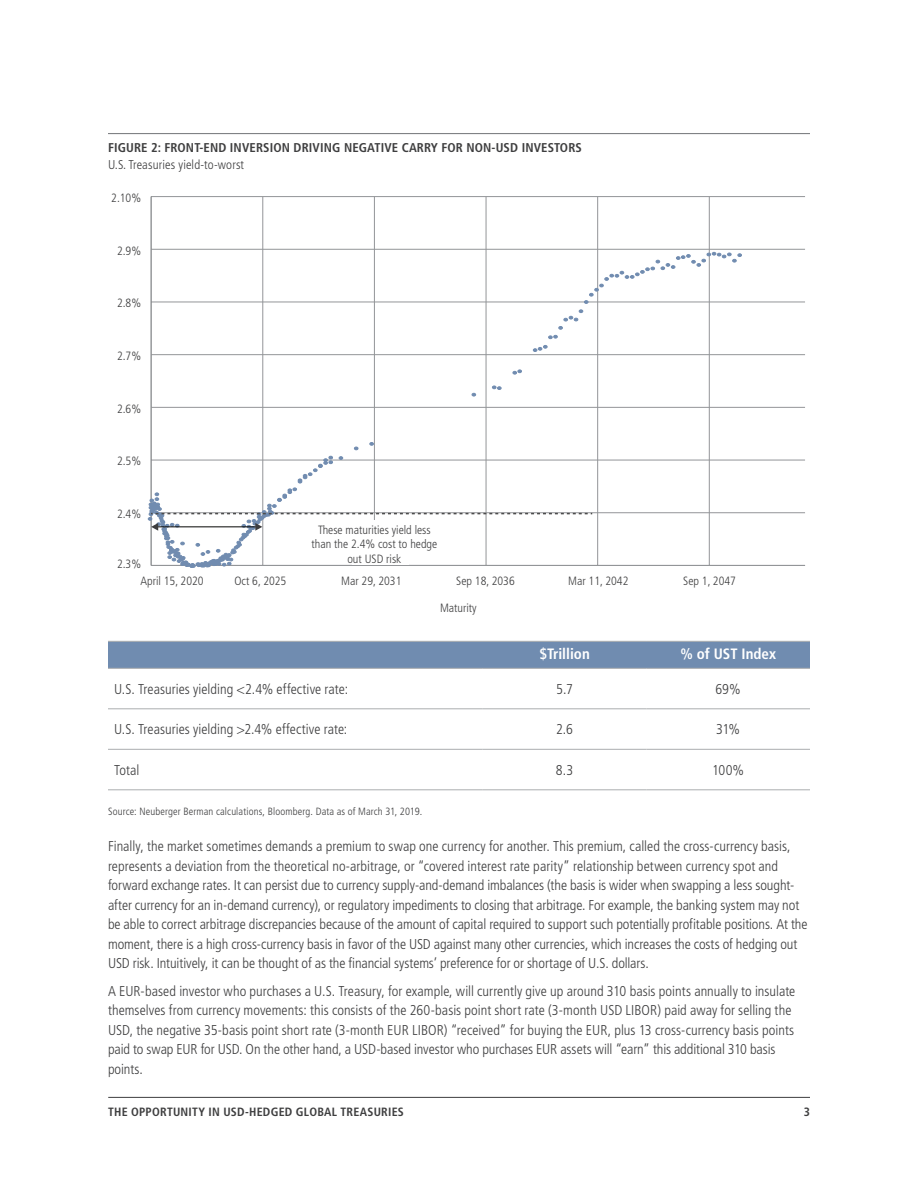
<style>
.page{position:relative;width:918px;height:1188px;background:#fff}
.page>*{position:absolute;margin:0;border:0;box-sizing:border-box;transform-origin:0 0}
.Table_Body{font:700 condensed 15px "Frutiger LT Std";color:#fff}
.Body_Copy{font:300 condensed 14.25px/19.5px "Frutiger LT Std";color:#3e3e3f}
.Chart_Headline{font:700 condensed 12.75px "Frutiger LT Std";letter-spacing:.01em;color:#3e3e3f}
.Chart_Subhead{font:300 condensed 12.75px "Frutiger LT Std";letter-spacing:.01em;color:#3e3e3f}
.t1{font:300 condensed 12px/14.4px "Frutiger LT Std";color:#3e3e3f;text-align:center}
.t2{font:700 condensed 12px "Frutiger LT Std";letter-spacing:.02em;color:#3e3e3f}
.Source_Footnote{font:300 condensed 10.5px "Frutiger LT Std";letter-spacing:.015em;color:#3e3e3f}
</style>
<div class="page">
<hr style="left:108px;top:1097px;width:702px;height:1px;background:#3e3e3f">
<hr style="left:108px;top:133px;width:702px;height:1px;background:#808285">
<hr style="left:263px;top:197px;width:1px;height:368px;background:#939598">
<hr style="left:374px;top:197px;width:1px;height:368px;background:#939598">
<hr style="left:486px;top:197px;width:1px;height:368px;background:#939598">
<hr style="left:597px;top:197px;width:1px;height:368px;background:#939598">
<hr style="left:709px;top:197px;width:1px;height:368px;background:#939598">
<hr style="left:151px;top:197px;width:1px;height:368px;background:#939598">
<hr style="left:151px;top:565px;width:654px;height:1px;background:#939598">
<hr style="left:151px;top:512px;width:654px;height:1px;background:#939598">
<hr style="left:151px;top:460px;width:654px;height:1px;background:#939598">
<hr style="left:151px;top:407px;width:654px;height:1px;background:#939598">
<hr style="left:151px;top:354px;width:654px;height:1px;background:#939598">
<hr style="left:151px;top:302px;width:654px;height:1px;background:#939598">
<hr style="left:151px;top:249px;width:654px;height:1px;background:#939598">
<hr style="left:151px;top:196px;width:654px;height:1px;background:#939598">
<svg style="left:354px;top:447px;width:4px;height:3px"></svg>
<svg style="left:370px;top:442px;width:4px;height:3px"></svg>
<svg style="left:472px;top:393px;width:4px;height:3px"></svg>
<svg style="left:492px;top:386px;width:9px;height:4px"></svg>
<svg style="left:513px;top:370px;width:9px;height:4px"></svg>
<svg style="left:533px;top:345px;width:14px;height:7px"></svg>
<svg style="left:549px;top:335px;width:8px;height:4px"></svg>
<svg style="left:559px;top:310px;width:24px;height:19px"></svg>
<svg style="left:584px;top:252px;width:158px;height:52px"></svg>
<svg style="left:148px;top:456px;width:444px;height:111px"></svg>
<div style="left:352px;top:521px;width:56px;height:44px;background:#fff"></div>
<div style="left:108px;top:642px;width:702px;height:26px;background:#708cb0"></div>
<hr style="left:108px;top:641px;width:375px;height:1px;background:#abadaf">
<hr style="left:483px;top:641px;width:163px;height:1px;background:#abadaf">
<hr style="left:646px;top:641px;width:164px;height:1px;background:#abadaf">
<hr style="left:108px;top:668px;width:375px;height:1px;background:#abadaf">
<hr style="left:483px;top:668px;width:163px;height:1px;background:#abadaf">
<hr style="left:646px;top:668px;width:164px;height:1px;background:#abadaf">
<hr style="left:108px;top:709px;width:375px;height:1px;background:#abadaf">
<hr style="left:483px;top:709px;width:163px;height:1px;background:#abadaf">
<hr style="left:646px;top:709px;width:164px;height:1px;background:#abadaf">
<hr style="left:108px;top:749px;width:375px;height:1px;background:#abadaf">
<hr style="left:483px;top:749px;width:163px;height:1px;background:#abadaf">
<hr style="left:646px;top:749px;width:164px;height:1px;background:#abadaf">
<hr style="left:108px;top:790px;width:375px;height:1px;background:#abadaf">
<hr style="left:483px;top:790px;width:163px;height:1px;background:#abadaf">
<hr style="left:646px;top:790px;width:164px;height:1px;background:#abadaf">
<p class="Chart_Headline" style="left:108px;top:140px;width:475px">FIGURE 2: FRONT-END INVERSION DRIVING NEGATIVE CARRY FOR NON-USD INVESTORS</p>
<p class="Chart_Subhead" style="left:108px;top:158px;width:138px">U.S. Treasuries yield-to-worst</p>
<p class="t1" style="left:111px;top:191px;width:31px">2.10%</p>
<p class="t1" style="left:117px;top:243px;width:26px">2.9%</p>
<p class="t1" style="left:117px;top:296px;width:26px">2.8%</p>
<p class="t1" style="left:117px;top:349px;width:26px">2.7%</p>
<p class="t1" style="left:117px;top:401px;width:26px">2.6%</p>
<p class="t1" style="left:117px;top:454px;width:26px">2.5%</p>
<p class="t1" style="left:117px;top:507px;width:26px">2.4%</p>
<p class="t1" style="left:117px;top:556px;width:26px">2.3%</p>
<p class="t1" style="left:312px;top:523px;width:127px">These maturities yield less than the 2.4% cost to hedge out USD risk</p>
<p class="t1" style="left:140px;top:573px;width:65px">April 15, 2020</p>
<p class="t1" style="left:235px;top:573px;width:53px">Oct 6, 2025</p>
<p class="t1" style="left:341px;top:573px;width:62px">Mar 29, 2031</p>
<p class="t1" style="left:456px;top:573px;width:60px">Sep 18, 2036</p>
<p class="t1" style="left:568px;top:573px;width:62px">Mar 11, 2042</p>
<p class="t1" style="left:683px;top:573px;width:54px">Sep 1, 2047</p>
<p class="t1" style="left:440px;top:601px;width:38px">Maturity</p>
<p class="Table_Body" style="left:539px;top:644px;width:52px">$Trillion</p>
<p class="Table_Body" style="left:680px;top:644px;width:97px">% of UST Index</p>
<p class="Body_Copy" style="left:114px;top:679px;width:236px">U.S. Treasuries yielding &lt;2.4% effective rate:</p>
<p class="Body_Copy" style="left:556px;top:679px;width:18px">5.7</p>
<p class="Body_Copy" style="left:716px;top:679px;width:27px">69%</p>
<p class="Body_Copy" style="left:114px;top:720px;width:235px">U.S. Treasuries yielding &gt;2.4% effective rate:</p>
<p class="Body_Copy" style="left:556px;top:720px;width:18px">2.6</p>
<p class="Body_Copy" style="left:716px;top:720px;width:25px">31%</p>
<p class="Body_Copy" style="left:114px;top:760px;width:27px">Total</p>
<p class="Body_Copy" style="left:556px;top:760px;width:19px">8.3</p>
<p class="Body_Copy" style="left:712px;top:760px;width:33px">100%</p>
<p class="Source_Footnote" style="left:108px;top:805px;width:316px">Source: Neuberger Berman calculations, Bloomberg. Data as of March 31, 2019.</p>
<p class="Body_Copy" style="left:108px;top:837px;width:701px">Finally, the market sometimes demands a premium to swap one currency for another. This premium, called the cross-currency basis, represents a deviation from the theoretical no-arbitrage, or “covered interest rate parity” relationship between currency spot and forward exchange rates. It can persist due to currency supply-and-demand imbalances (the basis is wider when swapping a less sought&shy;after currency for an in-demand currency), or regulatory impediments to closing that arbitrage. For example, the banking system may not be able to correct arbitrage discrepancies because of the amount of capital required to support such potentially profitable positions. At the moment, there is a high cross-currency basis in favor of the USD against many other currencies, which increases the costs of hedging out USD risk. Intuitively, it can be thought of as the financial systems’ preference for or shortage of U.S. dollars.</p>
<p class="Body_Copy" style="left:108px;top:981px;width:689px">A EUR-based investor who purchases a U.S. Treasury, for example, will currently give up around 310 basis points annually to insulate themselves from currency movements: this consists of the 260-basis point short rate (3-month USD LIBOR) paid away for selling the USD, the negative 35-basis point short rate (3-month EUR LIBOR) “received” for buying the EUR, plus 13 cross-currency basis points paid to swap EUR for USD. On the other hand, a USD-based investor who purchases EUR assets will “earn” this additional 310 basis points.</p>
<p class="t2" style="left:108px;top:1104px;width:297px">THE OPPORTUNITY IN USD-HEDGED GLOBAL TREASURIES</p>
<p class="t2" style="left:804px;top:1104px;width:8px">3</p>
</div>
